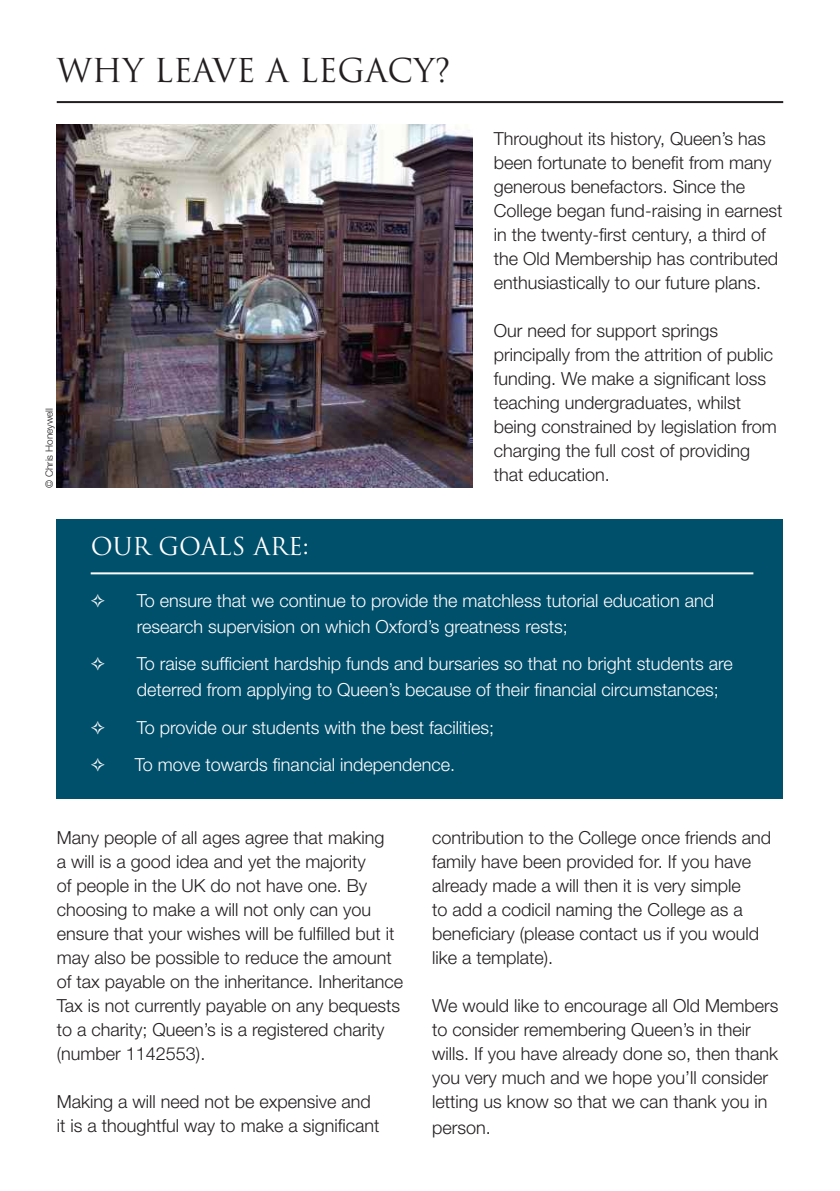
<style>
.page{position:relative;width:840px;height:1191px;background:#fff}
.page>*{position:absolute;margin:0;border:0;box-sizing:border-box;transform-origin:0 0}
.t1{font:32px "Trajan";color:#231f20}
.t2{font:24px "Trajan";color:#fff}
.t3{font:300 18px/24px "Helvetica Neue";color:#231f20}
.t4{font:300 18px/26px "Helvetica Neue";color:#fff}
.t5{font:300 10px "Helvetica Neue";color:#231f20}
</style>
<div class="page">
<div style="left:57px;top:519px;width:725px;height:279px;background:#004f6b"></div>
<img style="left:57px;top:125px;width:415px;height:363px">
<hr style="left:91px;top:572px;width:662px;height:2px;background:#fff">
<hr style="left:57px;top:101px;width:725px;height:2px;background:#231f20">
<h1 class="t1" style="left:57px;top:51px;width:395px">WHY LEAVE A LEGACY?</h1>
<p class="t5" style="left:43px;top:488px;width:81px;rotate:-90deg">© Chris Honeywell</p>
<p class="t3" style="left:493px;top:126px;width:290px">Throughout its history, Queen’s has been fortunate to benefit from many generous benefactors. Since the College began fund-raising in earnest in the twenty-first century, a third of the Old Membership has contributed enthusiastically to our future plans.</p>
<p class="t3" style="left:493px;top:318px;width:284px">Our need for support springs principally from the attrition of public funding. We make a significant loss teaching undergraduates, whilst being constrained by legislation from charging the full cost of providing that education.</p>
<h2 class="t2" style="left:91px;top:532px;width:219px">OUR GOALS ARE:</h2>
<p class="t4" style="left:137px;top:587px;width:578px">To ensure that we continue to provide the matchless tutorial education and research supervision on which Oxford’s greatness rests;</p>
<p class="t4" style="left:137px;top:650px;width:597px">To raise sufficient hardship funds and bursaries so that no bright students are deterred from applying to Queen’s because of their financial circumstances;</p>
<p class="t4" style="left:137px;top:714px;width:359px">To provide our students with the best facilities;</p>
<p class="t4" style="left:135px;top:751px;width:322px">To move towards financial independence.</p>
<p class="t3" style="left:57px;top:824px;width:348px">Many people of all ages agree that making<br>a will is a good idea and yet the majority<br>of people in the UK do not have one. By choosing to make a will not only can you ensure that your wishes will be fulfilled but it may also be possible to reduce the amount of tax payable on the inheritance. Inheritance Tax is not currently payable on any bequests to a charity; Queen’s is a registered charity (number 1142553).</p>
<p class="t3" style="left:57px;top:1088px;width:324px">Making a will need not be expensive and it is a thoughtful way to make a significant</p>
<p class="t3" style="left:432px;top:824px;width:340px">contribution to the College once friends and family have been provided for. If you have already made a will then it is very simple<br>to add a codicil naming the College as a beneficiary (please contact us if you would like a template).</p>
<p class="t3" style="left:432px;top:992px;width:348px">We would like to encourage all Old Members to consider remembering Queen’s in their wills. If you have already done so, then thank you very much and we hope you’ll consider letting us know so that we can thank you in</p>
<p class="t3" style="left:432px;top:1114px;width:60px">person.</p>
</div>
